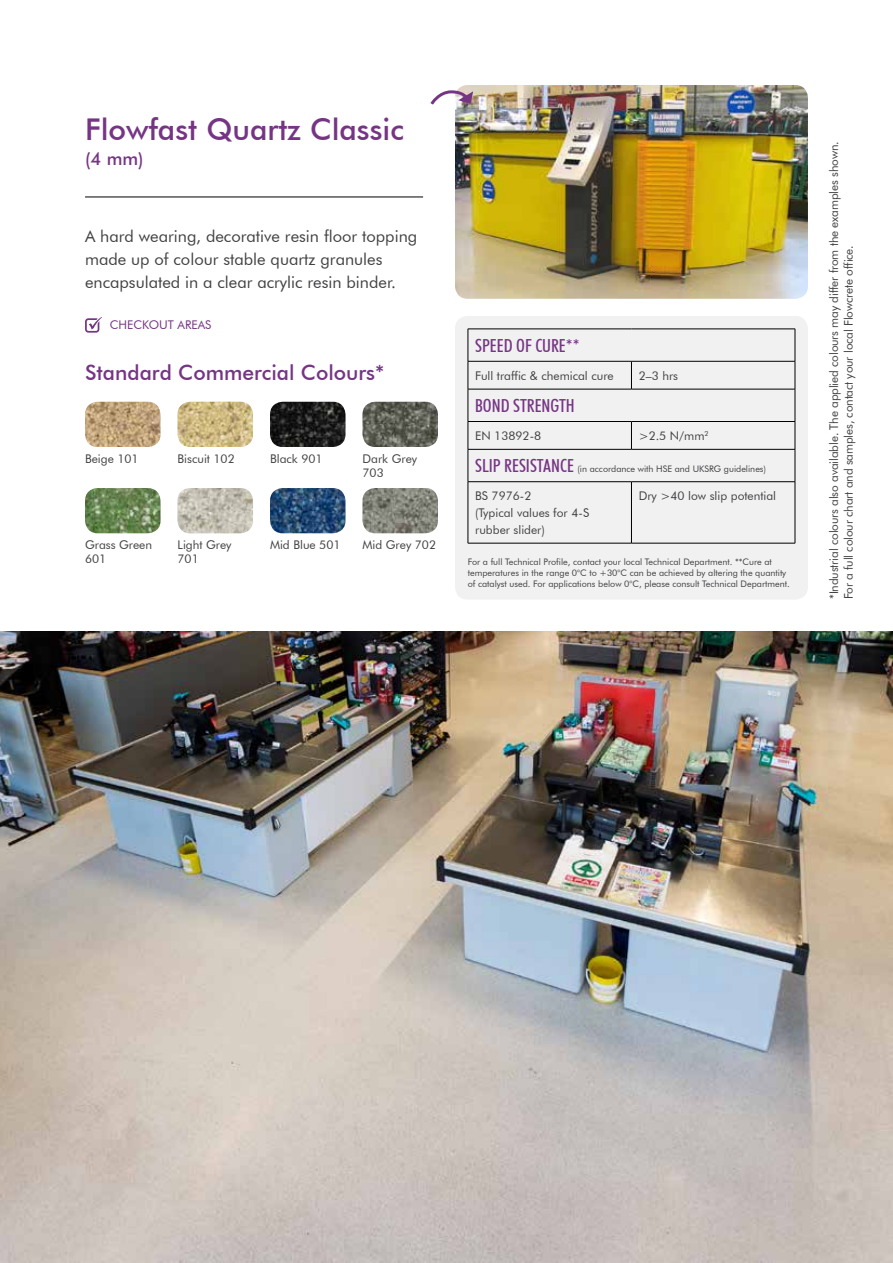
<style>
.page{position:relative;width:893px;height:1263px;background:#fff}
.page>*{position:absolute;margin:0;border:0;box-sizing:border-box;transform-origin:0 0}
.t1{font:500 30px "Futura BT";color:#763584}
.t2{font:500 21px "Futura BT";color:#763584}
.t3{font:500 condensed 18px "Futura BT";color:#763584}
.t4{font:500 18px "Futura BT";color:#763584}
.t5{font:16.5px/23.1px "Futura BT";color:#414042}
.t6{font:12px/14.4px "Futura BT";color:#414042}
.t7{font:12px "Futura BT";color:#763584}
.t8{font:9px/10.8px "Futura BT";color:#414042}
.s1{font-weight:500;font-stretch:condensed;font-size:18px;color:#763584}
</style>
<div class="page">
<img style="left:0;top:631px;width:893px;height:632px">
<img style="left:455px;top:85px;width:353px;height:214px">
<svg style="left:430px;top:89px;width:43px;height:18px"></svg>
<div style="left:455px;top:316px;width:353px;height:284px;background:#f1f1f2;border-radius:13px"></div>
<hr style="left:468px;top:329px;width:163px;height:1px;background:#000">
<hr style="left:468px;top:329px;width:1px;height:32px;background:#000">
<hr style="left:631px;top:329px;width:164px;height:1px;background:#000">
<hr style="left:795px;top:329px;width:1px;height:32px;background:#000">
<hr style="left:468px;top:361px;width:163px;height:1px;background:#000">
<svg style="left:468px;top:361px;width:1px;height:28px"></svg>
<hr style="left:631px;top:361px;width:164px;height:1px;background:#000">
<svg style="left:631px;top:361px;width:1px;height:28px"></svg>
<svg style="left:795px;top:361px;width:1px;height:28px"></svg>
<hr style="left:468px;top:389px;width:163px;height:1px;background:#000">
<hr style="left:468px;top:389px;width:1px;height:32px;background:#000">
<hr style="left:631px;top:389px;width:164px;height:1px;background:#000">
<hr style="left:795px;top:389px;width:1px;height:32px;background:#000">
<hr style="left:468px;top:421px;width:163px;height:1px;background:#000">
<svg style="left:468px;top:422px;width:1px;height:27px"></svg>
<hr style="left:631px;top:421px;width:164px;height:1px;background:#000">
<svg style="left:631px;top:422px;width:1px;height:27px"></svg>
<svg style="left:795px;top:422px;width:1px;height:27px"></svg>
<hr style="left:468px;top:449px;width:163px;height:1px;background:#000">
<hr style="left:468px;top:449px;width:1px;height:32px;background:#000">
<hr style="left:631px;top:449px;width:164px;height:1px;background:#000">
<hr style="left:795px;top:449px;width:1px;height:32px;background:#000">
<hr style="left:468px;top:481px;width:163px;height:1px;background:#000">
<hr style="left:468px;top:482px;width:1px;height:61px;background:#000">
<hr style="left:631px;top:481px;width:164px;height:1px;background:#000">
<hr style="left:631px;top:482px;width:1px;height:61px;background:#000">
<hr style="left:795px;top:482px;width:1px;height:61px;background:#000">
<hr style="left:468px;top:543px;width:163px;height:1px;background:#000">
<hr style="left:631px;top:543px;width:164px;height:1px;background:#000">
<hr style="left:85px;top:197px;width:338px;height:1px;background:#000">
<svg style="left:85px;top:317px;width:17px;height:16px"></svg>
<img style="left:85px;top:488px;width:76px;height:45px">
<img style="left:85px;top:402px;width:76px;height:45px">
<img style="left:178px;top:488px;width:75px;height:45px">
<img style="left:178px;top:402px;width:75px;height:45px">
<img style="left:270px;top:488px;width:75px;height:45px">
<img style="left:270px;top:402px;width:75px;height:45px">
<img style="left:362px;top:488px;width:76px;height:45px">
<img style="left:362px;top:402px;width:76px;height:45px">
<h1 class="t1" style="left:85px;top:111px;width:320px">Flowfast Quartz Classic</h1>
<h3 class="t4" style="left:85px;top:148px;width:60px">(4 mm)</h3>
<h3 class="t5" style="left:85px;top:224px;width:334px">A hard wearing, decorative resin floor topping made up of colour stable quartz granules encapsulated in a clear acrylic resin binder.</h3>
<p class="t7" style="left:110px;top:318px;width:103px">CHECKOUT AREAS</p>
<h2 class="t2" style="left:85px;top:360px;width:301px">Standard Commercial Colours*</h2>
<p class="t6" style="left:85px;top:451px;width:55px">Beige 101</p>
<p class="t6" style="left:178px;top:451px;width:59px">Biscuit 102</p>
<p class="t6" style="left:85px;top:537px;width:69px">Grass Green<br>601</p>
<p class="t6" style="left:178px;top:537px;width:55px">Light Grey<br>701</p>
<p class="t6" style="left:270px;top:451px;width:54px">Black 901</p>
<p class="t6" style="left:270px;top:537px;width:72px">Mid Blue 501</p>
<p class="t6" style="left:362px;top:451px;width:56px">Dark Grey<br>703</p>
<p class="t6" style="left:362px;top:537px;width:75px">Mid Grey 702</p>
<h3 class="t3" style="left:475px;top:335px;width:106px">SPEED OF CURE**</h3>
<p class="t6" style="left:475px;top:368px;width:140px">Full traffic &amp; chemical cure</p>
<p class="t6" style="left:639px;top:368px;width:41px">2–3 hrs</p>
<h3 class="t3" style="left:475px;top:395px;width:101px">BOND STRENGTH</h3>
<p class="t6" style="left:475px;top:428px;width:67px">EN 13892-8</p>
<p class="t6" style="left:639px;top:428px;width:72px">&gt;2.5 N/mm<sup>2</sup></p>
<p class="t8" style="left:475px;top:464px;width:293px"><span class="s1">SLIP RESISTANCE</span> (in accordance with HSE and UKSRG guidelines)</p>
<p class="t6" style="left:475px;top:487px;width:116px;line-height:16.8px">BS 7976-2<br>(Typical values for 4-S rubber slider)</p>
<p class="t6" style="left:639px;top:489px;width:139px">Dry &gt;40 low slip potential</p>
<p class="t8" style="left:468px;top:556px;width:324px">For a full Technical Profile, contact your local Technical Department. **Cure at temperatures in the range 0°C to +30°C can be achieved by altering the quantity of catalyst used. For applications below 0°C, please consult Technical Department.</p>
<p class="t6" style="left:827px;top:599px;width:459px;rotate:-90deg">*Industrial colours also available. The applied colours may differ from the examples shown.<br>For a full colour chart and samples, contact your local Flowcrete office.</p>
</div>
